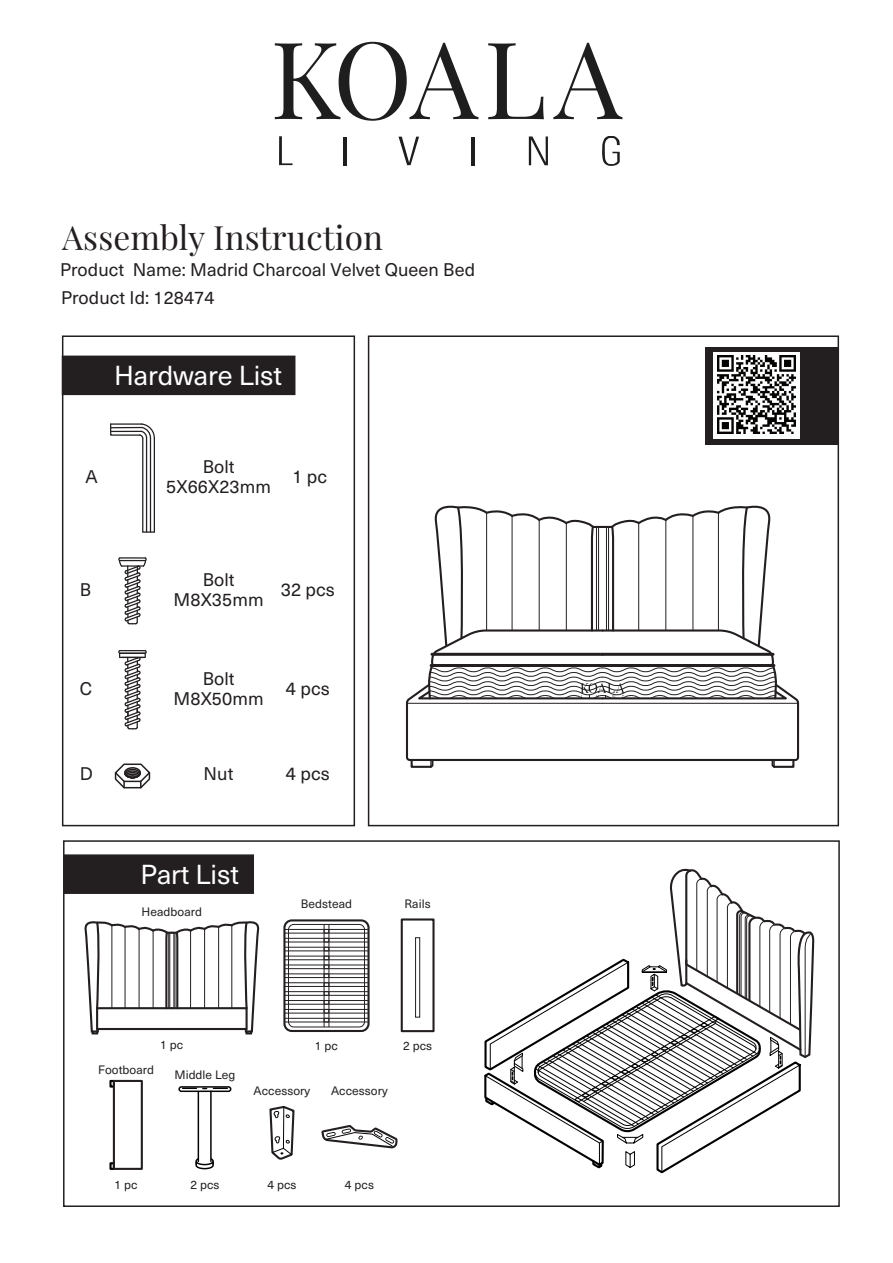
<style>
.page{position:relative;width:893px;height:1263px;background:#fff}
.page>*{position:absolute;margin:0;border:0;box-sizing:border-box;transform-origin:0 0}
.t1{font:107.25px "Playfair Display";letter-spacing:.02em;color:#1d1e1d}
.t2{font:33.3px "Playfair Display";letter-spacing:.005em;color:#231f20}
.t3{font:27px "Neue Haas Unica";letter-spacing:-.005em;color:#fff}
.t4{font:18.15px "Neue Haas Unica";letter-spacing:.005em;color:#231f20}
.t5{font:18px/20px "Neue Haas Unica";letter-spacing:.005em;color:#231f20;text-align:center}
.t6{font:12px "Neue Haas Unica";letter-spacing:.005em;color:#231f20}
</style>
<div class="page">
<svg style="left:279px;top:136px;width:14px;height:29px"></svg>
<hr style="left:344px;top:137px;width:3px;height:29px;background:#1d1e1d">
<hr style="left:471px;top:137px;width:3px;height:29px;background:#1d1e1d">
<svg style="left:398px;top:137px;width:21px;height:28px"></svg>
<svg style="left:529px;top:136px;width:19px;height:29px"></svg>
<svg style="left:602px;top:136px;width:18px;height:30px"></svg>
<div style="left:62px;top:335px;width:293px;height:491px;border:2px solid #231f20"></div>
<div style="left:63px;top:840px;width:777px;height:367px;border:2px solid #231f20"></div>
<div style="left:368px;top:335px;width:471px;height:491px;border:2px solid #231f20"></div>
<div style="left:706px;top:347px;width:132px;height:98px;background:#231f20"></div>
<div style="left:714px;top:352px;width:86px;height:86px;background:#fdfefe"></div>
<div style="left:62px;top:356px;width:233px;height:39px;background:#231f20"></div>
<div style="left:63px;top:854px;width:191px;height:40px;background:#231f20;border:2px solid #231f20"></div>
<hr style="left:142px;top:438px;width:1px;height:94px;background:#231f20">
<hr style="left:154px;top:438px;width:1px;height:94px;background:#231f20">
<hr style="left:150px;top:438px;width:1px;height:94px;background:#231f20">
<hr style="left:146px;top:438px;width:1px;height:94px;background:#231f20">
<svg style="left:143px;top:531px;width:11px;height:2px"></svg>
<svg style="left:110px;top:423px;width:45px;height:16px"></svg>
<svg style="left:118px;top:557px;width:29px;height:68px"></svg>
<svg style="left:114px;top:763px;width:37px;height:26px"></svg>
<svg style="left:118px;top:650px;width:29px;height:80px"></svg>
<div style="left:119px;top:653px;width:27px;height:5px;border:1px solid #231f20"></div>
<svg style="left:405px;top:505px;width:395px;height:263px"></svg>
<svg style="left:484px;top:868px;width:331px;height:306px"></svg>
<div style="left:109px;top:1162px;width:6px;height:8px;border:2px solid #000002"></div>
<div style="left:109px;top:1080px;width:6px;height:8px;border:2px solid #000002"></div>
<div style="left:113px;top:1080px;width:30px;height:90px;border:2px solid #231f20"></div>
<svg style="left:269px;top:1105px;width:26px;height:55px"></svg>
<hr style="left:283px;top:1107px;width:1px;height:41px;background:#050504">
<svg style="left:321px;top:1125px;width:76px;height:23px"></svg>
<div style="left:178px;top:1086px;width:53px;height:6px;border:2px solid #050504;border-radius:2px"></div>
<hr style="left:198px;top:1091px;width:1px;height:70px;background:#050504">
<hr style="left:210px;top:1091px;width:2px;height:70px;background:#050504">
<svg style="left:195px;top:1157px;width:19px;height:13px"></svg>
<svg style="left:183px;top:1087px;width:13px;height:2px"></svg>
<svg style="left:213px;top:1087px;width:14px;height:2px"></svg>
<div style="left:401px;top:918px;width:34px;height:114px;border:2px solid #231f20"></div>
<div style="left:415px;top:937px;width:5px;height:80px;border:1px solid #231f20"></div>
<div style="left:283px;top:919px;width:87px;height:113px;border:2px solid #231f20;border-radius:7px"></div>
<div style="left:288px;top:924px;width:77px;height:103px;border:1px solid #231f20;border-radius:5px"></div>
<hr style="left:284px;top:929px;width:85px;height:1px;background:#231f20">
<hr style="left:284px;top:933px;width:85px;height:1px;background:#231f20">
<hr style="left:284px;top:938px;width:85px;height:1px;background:#231f20">
<hr style="left:284px;top:942px;width:85px;height:1px;background:#231f20">
<hr style="left:284px;top:947px;width:85px;height:1px;background:#231f20">
<hr style="left:284px;top:951px;width:85px;height:1px;background:#231f20">
<hr style="left:284px;top:956px;width:85px;height:1px;background:#231f20">
<hr style="left:284px;top:959px;width:85px;height:1px;background:#231f20">
<hr style="left:284px;top:965px;width:85px;height:1px;background:#231f20">
<hr style="left:284px;top:968px;width:85px;height:1px;background:#231f20">
<hr style="left:284px;top:973px;width:85px;height:1px;background:#231f20">
<hr style="left:284px;top:977px;width:85px;height:1px;background:#231f20">
<hr style="left:284px;top:982px;width:85px;height:1px;background:#231f20">
<hr style="left:284px;top:986px;width:85px;height:1px;background:#231f20">
<hr style="left:284px;top:991px;width:85px;height:1px;background:#231f20">
<hr style="left:284px;top:995px;width:85px;height:1px;background:#231f20">
<hr style="left:284px;top:1000px;width:85px;height:1px;background:#231f20">
<hr style="left:284px;top:1004px;width:85px;height:1px;background:#231f20">
<hr style="left:284px;top:1009px;width:85px;height:1px;background:#231f20">
<hr style="left:284px;top:1013px;width:85px;height:1px;background:#231f20">
<hr style="left:284px;top:1018px;width:85px;height:1px;background:#231f20">
<hr style="left:284px;top:1022px;width:85px;height:1px;background:#231f20">
<hr style="left:324px;top:924px;width:1px;height:103px;background:#231f20">
<hr style="left:329px;top:924px;width:1px;height:103px;background:#231f20">
<svg style="left:324px;top:930px;width:5px;height:92px"></svg>
<svg style="left:84px;top:921px;width:175px;height:113px"></svg>
<img style="left:718px;top:355px;width:78px;height:78px">
<h1 class="t1" style="left:270px;top:-5px;width:353px">KOALA</h1>
<h2 class="t2" style="left:62px;top:212px;width:322px">Assembly Instruction</h2>
<p class="t5" style="left:60px;top:255px;width:416px;line-height:27.8px;text-align:left">Product Name: Madrid Charcoal Velvet Queen Bed<br>Product Id: 128474</p>
<h3 class="t3" style="left:114px;top:355px;width:169px">Hardware List</h3>
<p class="t5" style="left:85px;top:466px;width:14px">A</p>
<p class="t5" style="left:166px;top:456px;width:106px">Bolt<br>5X66X23mm</p>
<p class="t4" style="left:293px;top:463px;width:36px">1 pc</p>
<p class="t5" style="left:174px;top:569px;width:91px">Bolt<br>M8X35mm</p>
<p class="t5" style="left:80px;top:579px;width:13px">B</p>
<p class="t4" style="left:281px;top:576px;width:56px">32 pcs</p>
<p class="t5" style="left:174px;top:668px;width:91px">Bolt<br>M8X50mm</p>
<p class="t5" style="left:80px;top:677px;width:14px">C</p>
<p class="t4" style="left:286px;top:675px;width:45px">4 pcs</p>
<p class="t5" style="left:80px;top:762px;width:15px">D</p>
<p class="t5" style="left:204px;top:762px;width:31px">Nut</p>
<p class="t4" style="left:286px;top:760px;width:45px">4 pcs</p>
<h3 class="t3" style="left:141px;top:854px;width:100px">Part List</h3>
<p class="t6" style="left:142px;top:902px;width:62px">Headboard</p>
<p class="t6" style="left:160px;top:1036px;width:25px">1 pc</p>
<p class="t6" style="left:301px;top:895px;width:53px">Bedstead</p>
<p class="t6" style="left:405px;top:895px;width:28px">Rails</p>
<p class="t6" style="left:315px;top:1036px;width:25px">1 pc</p>
<p class="t6" style="left:403px;top:1037px;width:30px">2 pcs</p>
<p class="t6" style="left:98px;top:1061px;width:58px">Footboard</p>
<p class="t6" style="left:174px;top:1066px;width:62px">Middle Leg</p>
<p class="t6" style="left:254px;top:1082px;width:58px">Accessory</p>
<p class="t6" style="left:331px;top:1082px;width:58px">Accessory</p>
<p class="t6" style="left:115px;top:1176px;width:25px">1 pc</p>
<p class="t6" style="left:190px;top:1176px;width:30px">2 pcs</p>
<p class="t6" style="left:267px;top:1176px;width:30px">4 pcs</p>
<p class="t6" style="left:345px;top:1176px;width:30px">4 pcs</p>
</div>
